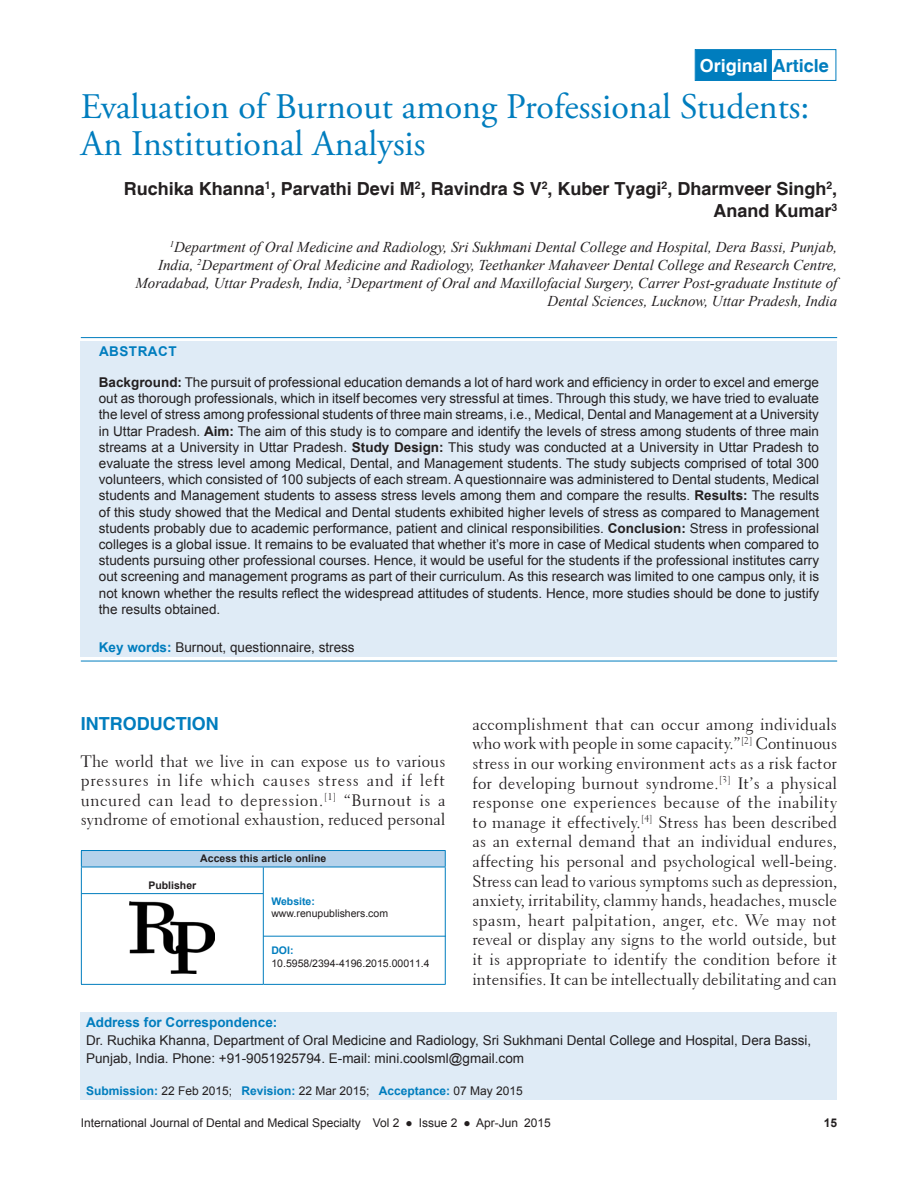
<style>
.page{position:relative;width:918px;height:1188px;background:#fff}
.page>*{position:absolute;margin:0;border:0;box-sizing:border-box;transform-origin:0 0}
.AT{font:36px/37.5px "Adobe Garamond Pro";color:#007dbe}
.AU{font:700 18px/21.6px "Helvetica";color:#231f20;text-align:right}
.AH{font:700 18px "Helvetica";color:#fff}
.t1{font:700 18px "Helvetica";color:#007dbe}
.TX{font:16.5px/19.6px "Transitional 521 BT Roman A";color:#231f20;text-align:justify}
.AFF{font:italic 15px/18px "Times New Roman";color:#231f20;text-align:right}
.ABS{font:13.5px/16.2px "Arial";color:#231f20;text-align:justify}
.ADD{font:13.5px/18px "Arial";color:#231f20}
.KWD{font:13.5px "Arial";color:#231f20}
.ABSH{font:700 13.5px "Arial";letter-spacing:.035em;color:#007dbe}
.t2{font:12px "Arial";color:#231f20}
.HIS{font:700 12px "Arial";color:#007dbe}
.t3{font:700 12px "Arial";color:#231f20}
.DOI{font:10.5px/12.6px "Arial";color:#231f20}
.Web{font:10.5px/12.6px "Arial";color:#231f20}
.AAO{font:700 10.5px "Arial";color:#231f20}
.QRC{font:700 10.5px "Arial";color:#231f20}
.s1{color:#007dbe}
.s2{font-weight:700}
.s3{font-weight:700;color:#007dbe}
.s4{font-weight:400;color:#231f20}
</style>
<div class="page">
<div style="left:81px;top:342px;width:756px;height:315px;background:#dfebf6"></div>
<hr style="left:81px;top:337px;width:756px;height:1px;background:#007dbe">
<hr style="left:81px;top:661px;width:756px;height:1px;background:#007dbe">
<div style="left:81px;top:1012px;width:756px;height:88px;background:#dfebf6"></div>
<div style="left:695px;top:50px;width:77px;height:31px;background:#007dbe"></div>
<div style="left:695px;top:49px;width:141px;height:32px;border:1px solid #007dbe"></div>
<div style="left:81px;top:851px;width:364px;height:16px;background:#b5d2eb"></div>
<hr style="left:81px;top:850px;width:182px;height:1px;background:#007dbe">
<svg style="left:81px;top:851px;width:1px;height:16px"></svg>
<hr style="left:263px;top:850px;width:183px;height:1px;background:#007dbe">
<svg style="left:445px;top:851px;width:1px;height:16px"></svg>
<hr style="left:81px;top:867px;width:182px;height:1px;background:#007dbe">
<hr style="left:263px;top:867px;width:183px;height:1px;background:#007dbe">
<hr style="left:81px;top:867px;width:1px;height:117px;background:#007dbe">
<hr style="left:263px;top:867px;width:1px;height:117px;background:#007dbe">
<hr style="left:445px;top:867px;width:1px;height:117px;background:#007dbe">
<hr style="left:81px;top:984px;width:182px;height:1px;background:#007dbe">
<hr style="left:263px;top:984px;width:183px;height:1px;background:#007dbe">
<hr style="left:82px;top:893px;width:181px;height:1px;background:#007dbe">
<img style="left:130px;top:902px;width:85px;height:71px">
<hr style="left:263px;top:936px;width:183px;height:1px;background:#007dbe">
<p class="AH" style="left:700px;top:54px;width:131px">Original <span class="s1">Article</span></p>
<p class="AT" style="left:81px;top:89px;width:730px">Evaluation of Burnout among Professional Students:<br>An Institutional Analysis</p>
<p class="AU" style="left:124px;top:179px;width:715px">Ruchika Khanna<sup>1</sup>, Parvathi Devi M<sup>2</sup>, Ravindra S V<sup>2</sup>, Kuber Tyagi<sup>2</sup>, Dharmveer Singh<sup>2</sup>,<br>Anand Kumar<sup>3</sup></p>
<p class="AFF" style="left:135px;top:237px;width:703px"><sup>1</sup>Department of Oral Medicine and Radiology, Sri Sukhmani Dental College and Hospital, Dera Bassi, Punjab, India, <sup>2</sup>Department of Oral Medicine and Radiology, Teethanker Mahaveer Dental College and Research Centre, Moradabad, Uttar Pradesh, India, <sup>3</sup>Department of Oral and Maxillofacial Surgery, Carrer Post-graduate Institute of Dental Sciences, Lucknow, Uttar Pradesh, India</p>
<p class="ABSH" style="left:99px;top:342px;width:79px">ABSTRACT</p>
<p class="ABS" style="left:99px;top:374px;width:722px"><span class="s2">Background:</span> The pursuit of professional education demands a lot of hard work and efficiency in order to excel and emerge out as thorough professionals, which in itself becomes very stressful at times. Through this study, we have tried to evaluate the level of stress among professional students of three main streams, i.e., Medical, Dental and Management at a University in Uttar Pradesh. <span class="s2">Aim:</span> The aim of this study is to compare and identify the levels of stress among students of three main streams at a University in Uttar Pradesh. <span class="s2">Study Design:</span> This study was conducted at a University in Uttar Pradesh to evaluate the stress level among Medical, Dental, and Management students. The study subjects comprised of total 300 volunteers, which consisted of 100 subjects of each stream. A questionnaire was administered to Dental students, Medical students and Management students to assess stress levels among them and compare the results. <span class="s2">Results:</span> The results of this study showed that the Medical and Dental students exhibited higher levels of stress as compared to Management students probably due to academic performance, patient and clinical responsibilities. <span class="s2">Conclusion:</span> Stress in professional colleges is a global issue. It remains to be evaluated that whether it’s more in case of Medical students when compared to students pursuing other professional courses. Hence, it would be useful for the students if the professional institutes carry out screening and management programs as part of their curriculum. As this research was limited to one campus only, it is not known whether the results reflect the widespread attitudes of students. Hence, more studies should be done to justify the results obtained.</p>
<p class="KWD" style="left:99px;top:638px;width:257px"><span class="s3">Key words:</span> Burnout, questionnaire, stress</p>
<h1 class="t1" style="left:81px;top:713px;width:139px">INTRODUCTION</h1>
<p class="TX" style="left:81px;top:751px;width:366px">The world that we live in can expose us to various pressures in life which causes stress and if left uncured can lead to depression.<sup>[1]</sup> “Burnout is a syndrome of emotional exhaustion, reduced personal</p>
<p class="TX" style="left:472px;top:714px;width:366px">accomplishment that can occur among individuals who work with people in some capacity.”<sup>[2]</sup> Continuous stress in our working environment acts as a risk factor for developing burnout syndrome.<sup>[3]</sup> It’s a physical response one experiences because of the inability to manage it effectively.<sup>[4]</sup> Stress has been described as an external demand that an individual endures, affecting his personal and psychological well-being.<br>Stress can lead to various symptoms such as depression, anxiety, irritability, clammy hands, headaches, muscle spasm, heart palpitation, anger, etc. We may not reveal or display any signs to the world outside, but it is appropriate to identify the condition before it intensifies. It can be intellectually debilitating and can</p>
<p class="ADD" style="left:86px;top:1014px;width:727px"><span class="s3">Address for Correspondence:<br></span>Dr. Ruchika Khanna, Department of Oral Medicine and Radiology, Sri Sukhmani Dental College and Hospital, Dera Bassi,<br>Punjab, India. Phone: +91-9051925794. E-mail: mini.coolsml@gmail.com</p>
<p class="HIS" style="left:86px;top:1082px;width:438px">Submission: <span class="s4">22 Feb 2015;</span> Revision: <span class="s4">22 Mar 2015;</span> Acceptance: <span class="s4">07 May 2015</span></p>
<p class="AAO" style="left:200px;top:851px;width:128px">Access this article online</p>
<p class="QRC" style="left:148px;top:878px;width:49px">Publisher</p>
<p class="Web" style="left:271px;top:895px;width:118px"><span class="s3">Website: </span>www.renupublishers.com</p>
<p class="DOI" style="left:271px;top:945px;width:160px"><span class="s3">DOI:<br></span>10.5958/2394-4196.2015.00011.4</p>
<p class="t2" style="left:81px;top:1114px;width:472px">International Journal of Dental and Medical Specialty Vol 2 ● Issue 2 ● Apr-Jun 2015</p>
<p class="t3" style="left:824px;top:1114px;width:15px">15</p>
</div>
